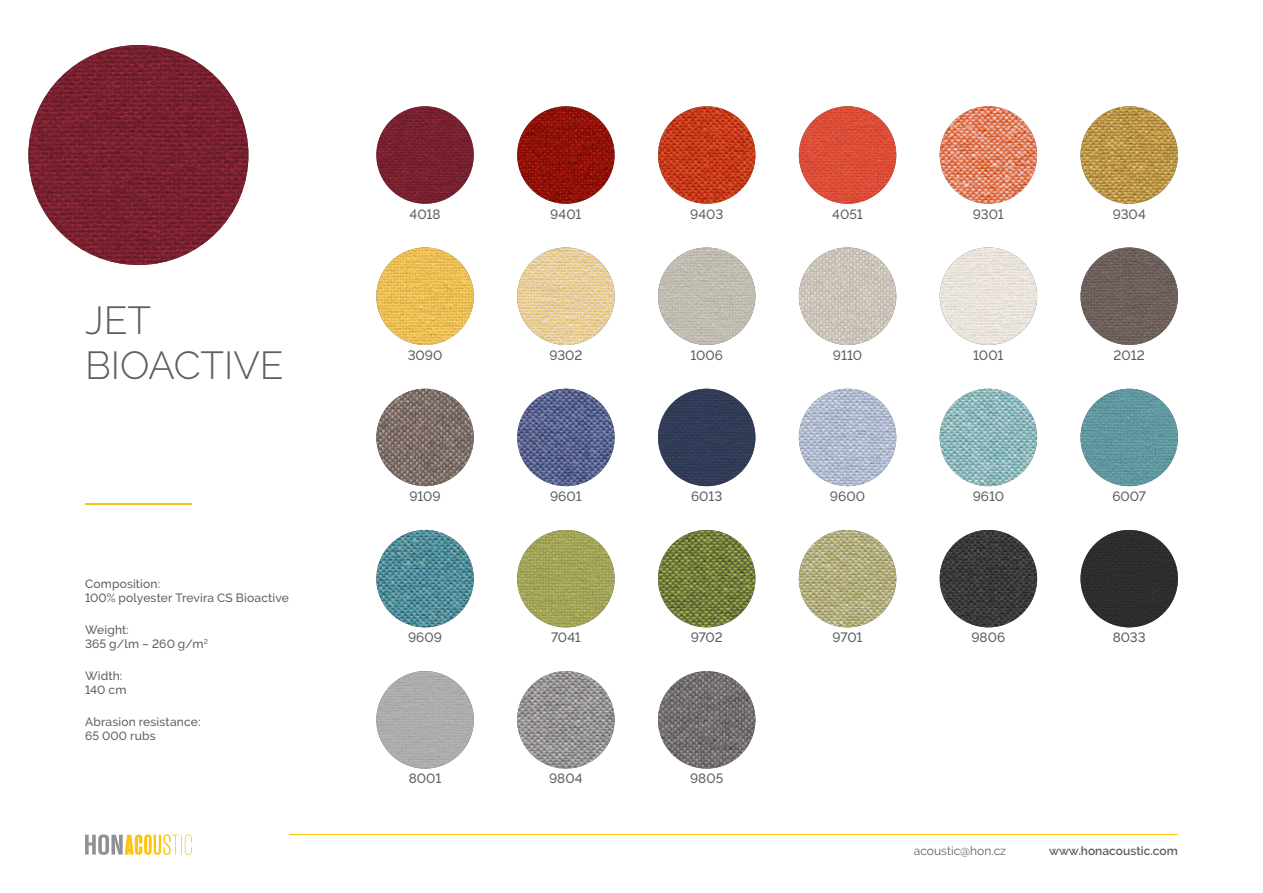
<style>
.page{position:relative;width:1263px;height:893px;background:#fff}
.page>*{position:absolute;margin:0;border:0;box-sizing:border-box;transform-origin:0 0}
.Nadpis_barvy{font:300 39px/45px "Raleway";color:#5c6063}
.označení_barvy{font:500 13.5px "Raleway";color:#5c6063}
.parametry{font:500 12px/14.4px "Raleway";letter-spacing:.01em;color:#5c6063}
.t1{font:600 12px "Raleway";color:#5c6063}
.t2{font:12px "Raleway";color:#5c6063}
</style>
<div class="page">
<svg style="left:85px;top:834px;width:107px;height:21px"></svg>
<hr style="left:289px;top:834px;width:889px;height:1px;background:#fec210">
<img style="left:517px;top:106px;width:98px;height:98px;border-radius:49px">
<img style="left:658px;top:106px;width:97px;height:98px;border-radius:49px">
<img style="left:799px;top:106px;width:97px;height:98px;border-radius:49px">
<img style="left:940px;top:106px;width:97px;height:98px;border-radius:49px">
<img style="left:376px;top:530px;width:98px;height:97px;border-radius:49px">
<img style="left:376px;top:106px;width:98px;height:98px;border-radius:49px">
<img style="left:28px;top:45px;width:220px;height:220px;border-radius:110px">
<img style="left:658px;top:530px;width:97px;height:97px;border-radius:49px">
<img style="left:799px;top:530px;width:97px;height:97px;border-radius:49px">
<img style="left:376px;top:248px;width:98px;height:97px;border-radius:49px">
<img style="left:799px;top:248px;width:97px;height:97px;border-radius:49px">
<img style="left:940px;top:248px;width:97px;height:97px;border-radius:49px">
<img style="left:517px;top:530px;width:98px;height:97px;border-radius:49px">
<img style="left:940px;top:389px;width:97px;height:97px;border-radius:49px">
<img style="left:940px;top:530px;width:97px;height:97px;border-radius:49px">
<img style="left:799px;top:389px;width:97px;height:97px;border-radius:49px">
<img style="left:658px;top:671px;width:97px;height:98px;border-radius:49px">
<img style="left:517px;top:671px;width:98px;height:98px;border-radius:49px">
<img style="left:1080px;top:389px;width:98px;height:97px;border-radius:49px">
<div style="left:1080px;top:530px;width:98px;height:97px;background:#2d2d2d;border-radius:49px"></div>
<img style="left:517px;top:248px;width:98px;height:97px;border-radius:49px">
<img style="left:658px;top:248px;width:97px;height:97px;border-radius:49px">
<img style="left:376px;top:389px;width:98px;height:97px;border-radius:49px">
<img style="left:517px;top:389px;width:98px;height:97px;border-radius:49px">
<div style="left:658px;top:389px;width:97px;height:97px;background:#313c57;border-radius:49px"></div>
<img style="left:1080px;top:248px;width:98px;height:97px;border-radius:49px">
<img style="left:1080px;top:106px;width:98px;height:98px;border-radius:49px">
<img style="left:376px;top:671px;width:98px;height:98px;border-radius:49px">
<hr style="left:85px;top:504px;width:107px;height:1px;background:#fec210">
<p class="Nadpis_barvy" style="left:85px;top:297px;width:200px">JET<br>BIOACTIVE</p>
<p class="parametry" style="left:85px;top:577px;width:205px">Composition:<br>100% polyester Trevira CS Bioactive</p>
<p class="parametry" style="left:85px;top:622px;width:124px">Weight:<br>365 g/lm – 260 g/m<sup>2</sup></p>
<p class="parametry" style="left:85px;top:668px;width:43px">Width:<br>140 cm</p>
<p class="parametry" style="left:85px;top:714px;width:117px">Abrasion resistance:<br>65 000 rubs</p>
<p class="označení_barvy" style="left:409px;top:206px;width:33px">4018</p>
<p class="označení_barvy" style="left:550px;top:206px;width:33px">9401</p>
<p class="označení_barvy" style="left:690px;top:206px;width:35px">9403</p>
<p class="označení_barvy" style="left:832px;top:206px;width:32px">4051</p>
<p class="označení_barvy" style="left:973px;top:206px;width:32px">9301</p>
<p class="označení_barvy" style="left:1113px;top:206px;width:35px">9304</p>
<p class="označení_barvy" style="left:408px;top:347px;width:36px">3090</p>
<p class="označení_barvy" style="left:833px;top:347px;width:31px">9110</p>
<p class="označení_barvy" style="left:973px;top:347px;width:32px">1001</p>
<p class="označení_barvy" style="left:549px;top:347px;width:34px">9302</p>
<p class="označení_barvy" style="left:690px;top:347px;width:34px">1006</p>
<p class="označení_barvy" style="left:1113px;top:347px;width:33px">2012</p>
<p class="označení_barvy" style="left:409px;top:488px;width:33px">9109</p>
<p class="označení_barvy" style="left:550px;top:488px;width:33px">9601</p>
<p class="označení_barvy" style="left:691px;top:488px;width:33px">6013</p>
<p class="označení_barvy" style="left:830px;top:488px;width:37px">9600</p>
<p class="označení_barvy" style="left:973px;top:488px;width:33px">9610</p>
<p class="označení_barvy" style="left:1112px;top:488px;width:35px">6007</p>
<p class="označení_barvy" style="left:408px;top:630px;width:35px">9609</p>
<p class="označení_barvy" style="left:551px;top:630px;width:31px">7041</p>
<p class="označení_barvy" style="left:691px;top:630px;width:33px">9702</p>
<p class="označení_barvy" style="left:832px;top:630px;width:31px">9701</p>
<p class="označení_barvy" style="left:971px;top:630px;width:35px">9806</p>
<p class="označení_barvy" style="left:1113px;top:630px;width:35px">8033</p>
<p class="označení_barvy" style="left:409px;top:771px;width:34px">8001</p>
<p class="označení_barvy" style="left:549px;top:771px;width:35px">9804</p>
<p class="označení_barvy" style="left:690px;top:771px;width:35px">9805</p>
<p class="t2" style="left:914px;top:844px;width:94px">acoustic@hon.cz</p>
<p class="t1" style="left:1049px;top:844px;width:130px">www.honacoustic.com</p>
</div>
